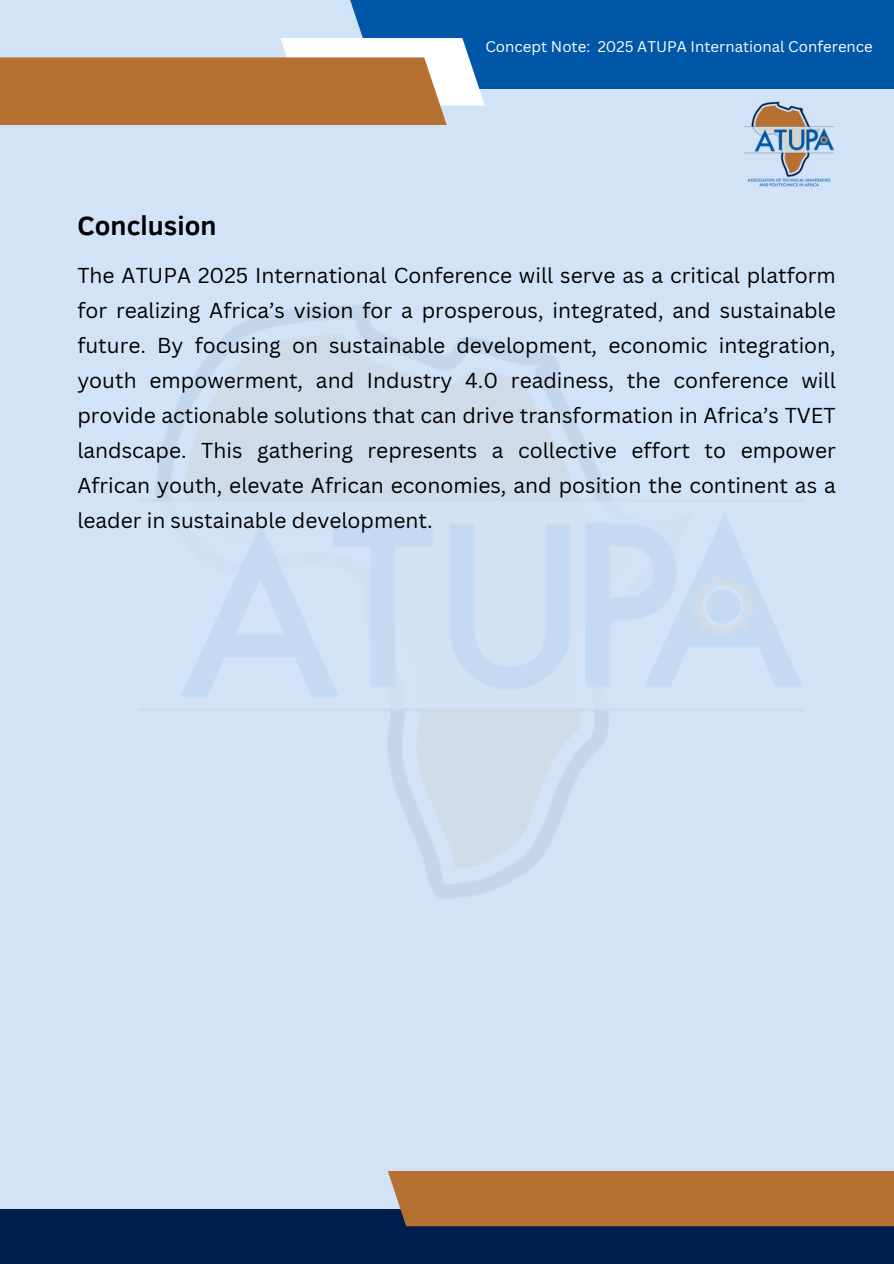
<style>
.page{position:relative;width:894px;height:1264px;background:#fff}
.page>*{position:absolute;margin:0;border:0;box-sizing:border-box;transform-origin:0 0}
.t1{font:700 27px "Clear Sans";color:#000}
.t2{font:21px/34.8px "Canva Sans";color:#000;text-align:justify}
.t3{font:15px "Canva Sans";color:#fff}
</style>
<div class="page">
<div style="left:0;top:0;width:893px;height:1263px;background:#d2e3f8"></div>
<div style="left:315px;top:0;width:578px;height:89px;background:#0057a8"></div>
<svg style="left:280px;top:38px;width:204px;height:67px;background:#e0eaf4"></svg>
<div style="left:0;top:57px;width:446px;height:68px;background:#b67132"></div>
<div style="left:0;top:1208px;width:893px;height:55px;background:#001f4c"></div>
<div style="left:387px;top:1171px;width:506px;height:55px;background:#b67132"></div>
<img style="left:744px;top:101px;width:90px;height:86px">
<h1 class="t1" style="left:77px;top:206px;width:140px">Conclusion</h1>
<p class="t3" style="left:485px;top:36px;width:389px">Concept Note: 2025 ATUPA International Conference</p>
<p class="t2" style="left:77px;top:258px;width:759px">The ATUPA 2025 International Conference will serve as a critical platform for realizing Africa’s vision for a prosperous, integrated, and sustainable future. By focusing on sustainable development, economic integration, youth empowerment, and Industry 4.0 readiness, the conference will provide actionable solutions that can drive transformation in Africa’s TVET landscape. This gathering represents a collective effort to empower African youth, elevate African economies, and position the continent as a leader in sustainable development.</p>
</div>
